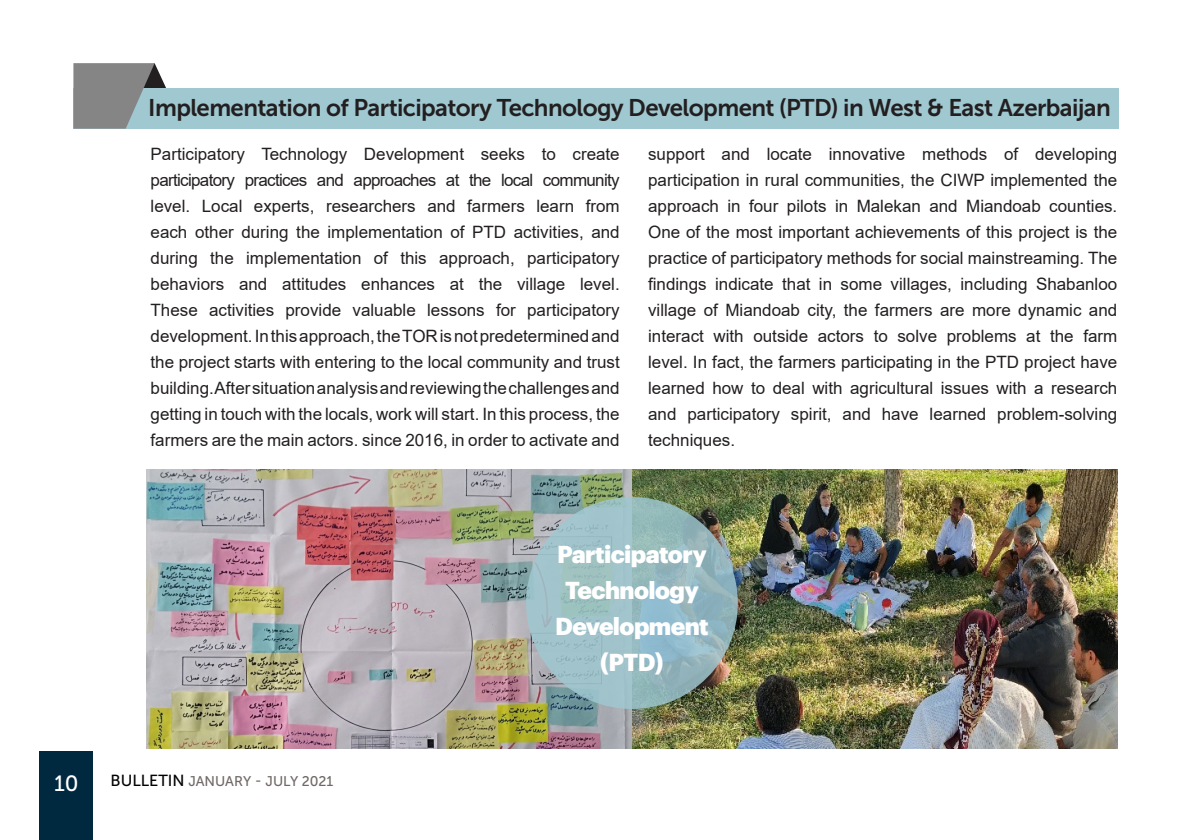
<style>
.page{position:relative;width:1191px;height:840px;background:#fff}
.page>*{position:absolute;margin:0;border:0;box-sizing:border-box;transform-origin:0 0}
.t1{font:24px "Museo Sans 700";letter-spacing:-.025em;color:#231f20}
.t2{font:900 24px/36px "Graphik Arabic";letter-spacing:-.025em;color:#fff;text-align:center}
.t3{font:22px "Museo Sans 500";color:#fff}
.t4{font:17px/26px "Arial";color:#231f20;text-align:justify}
.t5{font:17px/26px "Arial";letter-spacing:-.04em;color:#231f20}
.t6{font:14px "Museo Sans 500";color:#706866}
.s1{font-size:16px;color:#000}
</style>
<div class="page">
<div style="left:40px;top:750px;width:53px;height:89px;background:#002940"></div>
<img style="left:632px;top:469px;width:485px;height:279px">
<img style="left:147px;top:469px;width:485px;height:279px">
<svg style="left:526px;top:496px;width:212px;height:212px;background:#99bcc3"></svg>
<div style="left:73px;top:88px;width:1046px;height:41px;background:#9fc8d1"></div>
<svg style="left:73px;top:63px;width:93px;height:66px"></svg>
<p class="t1" style="left:148px;top:95px;width:964px">Implementation of Participatory Technology Development (PTD) in West &amp; East Azerbaijan</p>
<p class="t5" style="left:151px;top:141px;width:471px">Participatory Technology Development seeks to create participatory practices and approaches at the local community</p>
<p class="t4" style="left:151px;top:193px;width:471px">level. Local experts, researchers and farmers learn from each other during the implementation of PTD activities, and during the implementation of this approach, participatory</p>
<p class="t4" style="left:151px;top:271px;width:471px">behaviors and attitudes enhances at the village level.<br>These activities provide valuable lessons for participatory</p>
<p class="t4" style="left:151px;top:323px;width:471px">development. In this approach, the TOR is not predetermined and the project starts with entering to the local community and trust</p>
<p class="t4" style="left:151px;top:375px;width:471px">building. After situation analysis and reviewing the challenges and getting in touch with the locals, work will start. In this process, the farmers are the main actors. since 2016, in order to activate and</p>
<p class="t4" style="left:648px;top:141px;width:471px">support and locate innovative methods of developing participation in rural communities, the CIWP implemented the approach in four pilots in Malekan and Miandoab counties.<br>One of the most important achievements of this project is the practice of participatory methods for social mainstreaming. The findings indicate that in some villages, including Shabanloo village of Miandoab city, the farmers are more dynamic and interact with outside actors to solve problems at the farm level. In fact, the farmers participating in the PTD project have learned how to deal with agricultural issues with a research and participatory spirit, and have learned problem-solving techniques.</p>
<p class="t2" style="left:555px;top:536px;width:155px">Participatory<br>Technology<br>Development (PTD)</p>
<p class="t3" style="left:54px;top:771px;width:26px">10</p>
<p class="t6" style="left:111px;top:772px;width:224px"><span class="s1">BULLETIN</span> JANUARY - JULY 2021</p>
</div>
